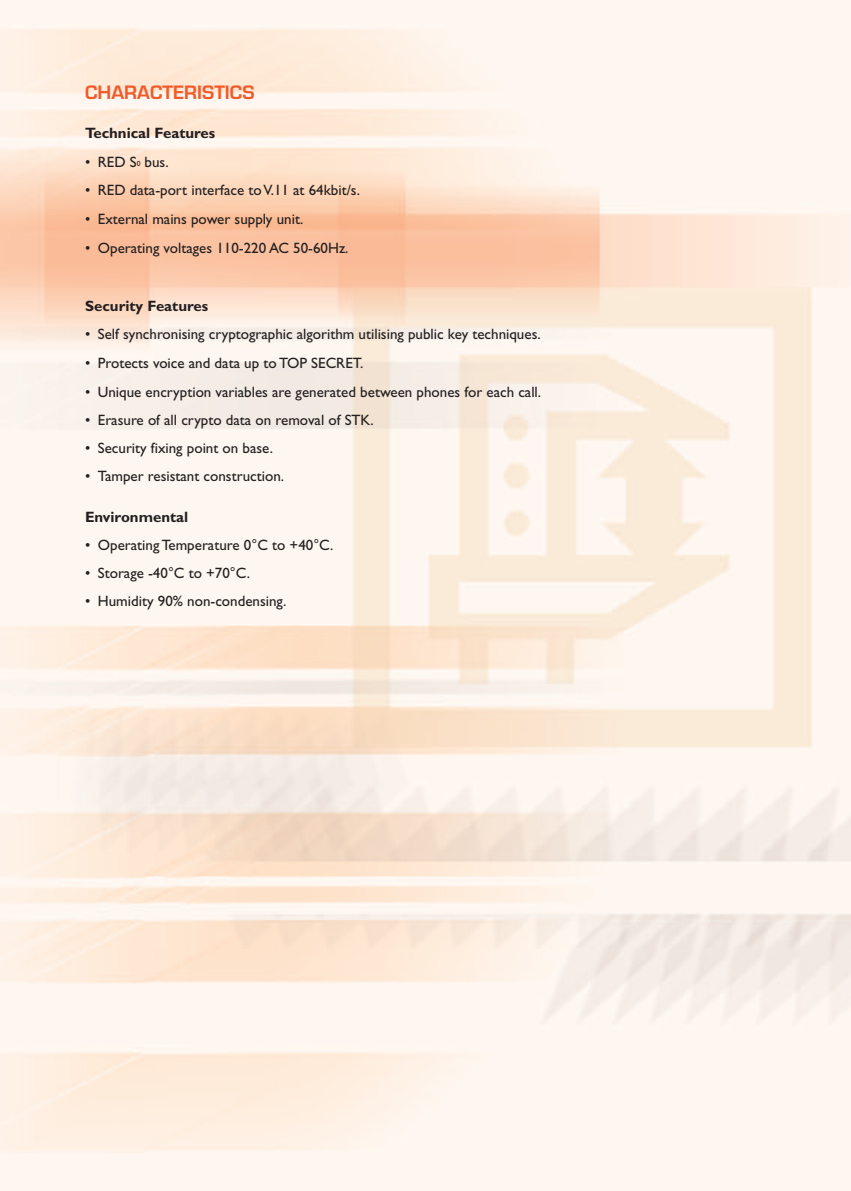
<style>
.page{position:relative;width:851px;height:1191px;background:#fff}
.page>*{position:absolute;margin:0;border:0;box-sizing:border-box;transform-origin:0 0}
.t1{font:600 18px "Eurostile";color:#f15b2a}
.t2{font:15px "Gill Sans";color:#231f20}
.t3{font:700 15px "Gill Sans";color:#231f20}
.s1{font-size:7.5px}
</style>
<div class="page">
<p class="t1" style="left:85px;top:85px;width:171px">CHARACTERISTICS</p>
<p class="t3" style="left:85px;top:127px;width:132px">Technical Features</p>
<p class="t2" style="left:85px;top:156px;width:85px">• RED S<span class="s1">0</span> bus.</p>
<p class="t2" style="left:85px;top:185px;width:276px">• RED data-port interface to V.11 at 64kbit/s.</p>
<p class="t2" style="left:85px;top:213px;width:220px">• External mains power supply unit.</p>
<p class="t2" style="left:85px;top:242px;width:265px">• Operating voltages 110-220 AC 50-60Hz.</p>
<p class="t3" style="left:85px;top:300px;width:125px">Security Features</p>
<p class="t2" style="left:85px;top:329px;width:457px">• Self synchronising cryptographic algorithm utilising public key techniques.</p>
<p class="t2" style="left:85px;top:357px;width:280px">• Protects voice and data up to TOP SECRET.</p>
<p class="t2" style="left:85px;top:386px;width:457px">• Unique encryption variables are generated between phones for each call.</p>
<p class="t2" style="left:85px;top:414px;width:290px">• Erasure of all crypto data on removal of STK.</p>
<p class="t2" style="left:85px;top:442px;width:189px">• Security fixing point on base.</p>
<p class="t2" style="left:85px;top:470px;width:200px">• Tamper resistant construction.</p>
<p class="t3" style="left:85px;top:511px;width:105px">Environmental</p>
<p class="t2" style="left:85px;top:539px;width:250px">• Operating Temperature 0°C to +40°C.</p>
<p class="t2" style="left:85px;top:567px;width:166px">• Storage -40°C to +70°C.</p>
<p class="t2" style="left:85px;top:595px;width:203px">• Humidity 90% non-condensing.</p>
</div>
